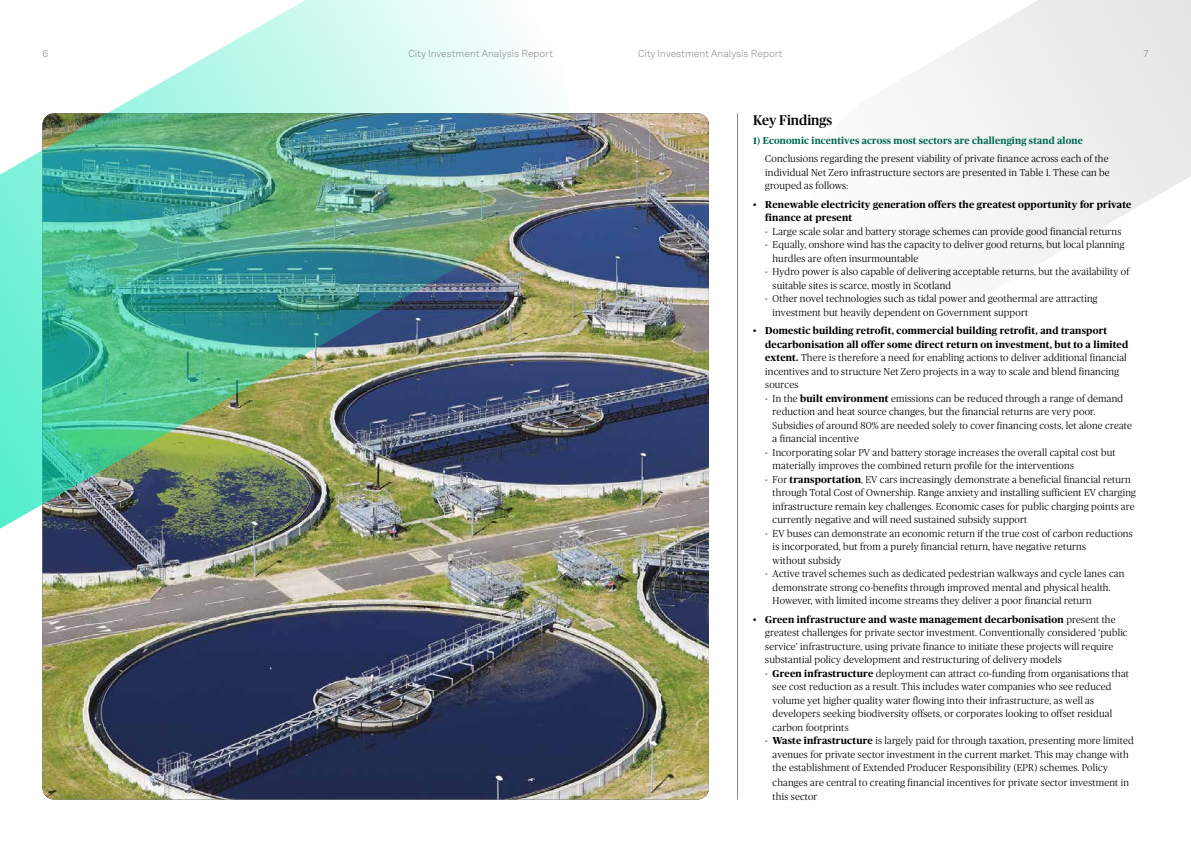
<style>
.page{position:relative;width:1191px;height:842px;background:#fff}
.page>*{position:absolute;margin:0;border:0;box-sizing:border-box;transform-origin:0 0}
.t1{font:500 14px "Publico Headline";color:#000}
.t2{font:300 10px/13.5px "Publico Headline";letter-spacing:.02em;color:#000}
.t3{font:700 10px/13.5px "Publico Headline";letter-spacing:.02em;color:#000}
.t4{font:700 10px "Publico Headline";letter-spacing:.02em;color:#006a52}
.t5{font:300 10px "Akkurat LL";color:#808080}
.s1{font-weight:700}
</style>
<div class="page">
<svg style="left:916px;top:0;width:275px;height:269px;fill:#f1f1f1"></svg>
<hr style="left:737px;top:114px;width:1px;height:685px;background:#8c878f">
<img style="left:43px;top:113px;width:666px;height:686px">
<img style="left:0;top:0;width:591px;height:660px">
<p class="t5" style="left:43px;top:46px;width:7px">6</p>
<p class="t5" style="left:408px;top:46px;width:146px">City Investment Analysis Report</p>
<p class="t5" style="left:638px;top:46px;width:146px">City Investment Analysis Report</p>
<p class="t5" style="left:1143px;top:46px;width:7px">7</p>
<h1 class="t1" style="left:753px;top:110px;width:80px">Key Findings</h1>
<p class="t4" style="left:753px;top:133px;width:331px">1) Economic incentives across most sectors are challenging stand alone</p>
<p class="t2" style="left:765px;top:151px;width:346px">Conclusions regarding the present viability of private finance across each of the individual Net Zero infrastructure sectors are presented in Table 1. These can be grouped as follows:</p>
<p class="t3" style="left:765px;top:197px;width:368px;text-indent:-12px">• Renewable electricity generation offers the greatest opportunity for private finance at present</p>
<p class="t2" style="left:765px;top:224px;width:357px">- Large scale solar and battery storage schemes can provide good financial returns</p>
<p class="t2" style="left:772px;top:237px;width:353px;text-indent:-7px">- Equally, onshore wind has the capacity to deliver good returns, but local planning hurdles are often insurmountable</p>
<p class="t2" style="left:772px;top:264px;width:358px;text-indent:-7px">- Hydro power is also capable of delivering acceptable returns, but the availability of suitable sites is scarce, mostly in Scotland</p>
<p class="t2" style="left:772px;top:291px;width:326px;text-indent:-7px">- Other novel technologies such as tidal power and geothermal are attracting investment but heavily dependent on Government support</p>
<p class="t2" style="left:765px;top:323px;width:364px;text-indent:-12px"><span class="s1">• Domestic building retrofit, commercial building retrofit, and transport decarbonisation all offer some direct return on investment, but to a limited extent.</span> There is therefore a need for enabling actions to deliver additional financial incentives and to structure Net Zero projects in a way to scale and blend financing sources</p>
<p class="t2" style="left:772px;top:391px;width:361px;text-indent:-7px">- In the <span class="s1">built environment</span> emissions can be reduced through a range of demand reduction and heat source changes, but the financial returns are very poor.<br>Subsidies of around 80% are needed solely to cover financing costs, let alone create a financial incentive</p>
<p class="t2" style="left:772px;top:445px;width:344px;text-indent:-7px">- Incorporating solar PV and battery storage increases the overall capital cost but materially improves the combined return profile for the interventions</p>
<p class="t2" style="left:772px;top:472px;width:365px;text-indent:-7px">- For <span class="s1">transportation</span>, EV cars increasingly demonstrate a beneficial financial return through Total Cost of Ownership. Range anxiety and installing sufficient EV charging infrastructure remain key challenges. Economic cases for public charging points are currently negative and will need sustained subsidy support</p>
<p class="t2" style="left:772px;top:526px;width:361px;text-indent:-7px">- EV buses can demonstrate an economic return if the true cost of carbon reductions is incorporated, but from a purely financial return, have negative returns<br>without subsidy</p>
<p class="t2" style="left:772px;top:566px;width:353px;text-indent:-7px">- Active travel schemes such as dedicated pedestrian walkways and cycle lanes can demonstrate strong co-benefits through improved mental and physical health.<br>However, with limited income streams they deliver a poor financial return</p>
<p class="t2" style="left:765px;top:612px;width:364px;text-indent:-12px"><span class="s1">• Green infrastructure and waste management decarbonisation</span> present the greatest challenges for private sector investment. Conventionally considered ‘public service’ infrastructure, using private finance to initiate these projects will require substantial policy development and restructuring of delivery models</p>
<p class="t2" style="left:772px;top:666px;width:358px;text-indent:-7px">- <span class="s1">Green infrastructure</span> deployment can attract co-funding from organisations that see cost reduction as a result. This includes water companies who see reduced volume yet higher quality water flowing into their infrastructure, as well as developers seeking biodiversity offsets, or corporates looking to offset residual carbon footprints</p>
<p class="t2" style="left:772px;top:733px;width:363px;line-height:13.9px;text-indent:-7px">- <span class="s1">Waste infrastructure</span> is largely paid for through taxation, presenting more limited avenues for private sector investment in the current market. This may change with the establishment of Extended Producer Responsibility (EPR) schemes. Policy changes are central to creating financial incentives for private sector investment in this sector</p>
</div>
